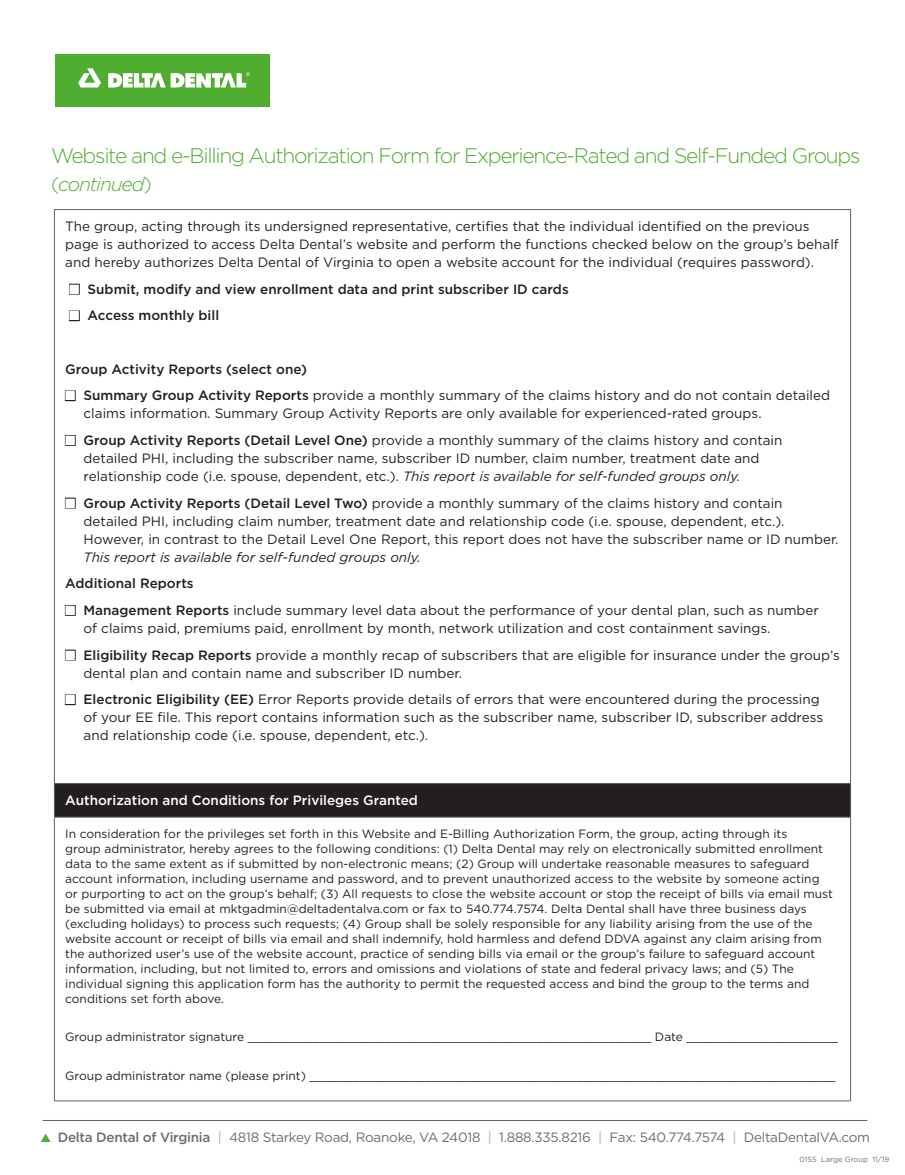
<style>
.page{position:relative;width:905px;height:1175px;background:#fff}
.page>*{position:absolute;margin:0;border:0;box-sizing:border-box;transform-origin:0 0}
.t1{font:300 21px "Gotham";letter-spacing:-.06em;color:#4fad2f}
.t2{font:italic 300 19.5px "Gotham";letter-spacing:-.06em;color:#4fad2f}
.Body{font:13.5px/18px "Gotham";color:#231f20}
.Body-2{font:500 13.5px "Gotham";color:#231f20}
.Body-3{font:13.5px "Gotham";letter-spacing:-.02em;color:#6c6d70}
.Body-4{font:500 13.5px "Gotham";color:#fff}
.Body-5{font:12px/15px "Gotham";color:#231f20}
.t3{font:7.5px "Gotham";color:#6c6d70}
.s1{font-style:normal}
.s2{color:#fff}
.s3{font-weight:500}
.s4{font-style:italic}
.s5{color:#4fad2f}
.s6{color:#8ac670}
</style>
<div class="page">
<hr style="left:43px;top:1120px;width:824px;height:1px;background:#636366">
<div style="left:55px;top:54px;width:214px;height:53px;background:#4fad2f"></div>
<svg style="left:78px;top:68px;width:23px;height:19px"></svg>
<svg style="left:108px;top:72px;width:142px;height:16px"></svg>
<div style="left:54px;top:783px;width:796px;height:34px;background:#231f20"></div>
<hr style="left:54px;top:209px;width:796px;height:1px;background:#636366">
<hr style="left:54px;top:210px;width:1px;height:573px;background:#636366">
<hr style="left:850px;top:210px;width:1px;height:573px;background:#636366">
<hr style="left:54px;top:783px;width:796px;height:1px;background:#636366">
<hr style="left:54px;top:784px;width:1px;height:32px;background:#636366">
<hr style="left:850px;top:784px;width:1px;height:32px;background:#636366">
<hr style="left:54px;top:816px;width:796px;height:1px;background:#636366">
<hr style="left:54px;top:817px;width:1px;height:283px;background:#636366">
<hr style="left:850px;top:817px;width:1px;height:283px;background:#636366">
<hr style="left:54px;top:1100px;width:796px;height:1px;background:#636366">
<div style="left:69px;top:284px;width:11px;height:10px;border:2px solid #231f20"></div>
<div style="left:69px;top:310px;width:11px;height:11px;border:2px solid #231f20"></div>
<div style="left:65px;top:390px;width:11px;height:11px;border:2px solid #231f20"></div>
<div style="left:65px;top:435px;width:11px;height:11px;border:2px solid #231f20"></div>
<div style="left:65px;top:497px;width:11px;height:11px;border:2px solid #231f20"></div>
<div style="left:65px;top:605px;width:11px;height:11px;border:2px solid #231f20"></div>
<div style="left:65px;top:649px;width:11px;height:11px;border:2px solid #231f20"></div>
<div style="left:65px;top:694px;width:11px;height:11px;border:2px solid #231f20"></div>
<p class="t1" style="left:51px;top:142px;width:811px">Website and e-Billing Authorization Form for Experience-Rated and Self-Funded Groups</p>
<p class="t2" style="left:51px;top:172px;width:102px"><span class="s1">(</span>continued<span class="s1">)</span></p>
<p class="Body" style="left:65px;top:217px;width:775px">The group, acting through its undersigned representative, certifies that the individual identified on the previous page is authorized to access Delta Dental’s website and perform the functions checked below on the group’s behalf and hereby authorizes Delta Dental of Virginia to open a website account for the individual (requires password).</p>
<p class="Body-2" style="left:69px;top:280px;width:501px"><span class="s2">■</span> Submit, modify and view enrollment data and print subscriber ID cards</p>
<p class="Body-2" style="left:69px;top:307px;width:151px"><span class="s2">■</span> Access monthly bill</p>
<p class="Body-2" style="left:65px;top:360px;width:243px">Group Activity Reports (select one)</p>
<p class="Body" style="left:84px;top:386px;width:748px;text-indent:-18px"><span class="s2">■</span> <span class="s3">Summary Group Activity Reports</span> provide a monthly summary of the claims history and do not contain detailed claims information. Summary Group Activity Reports are only available for experienced-rated groups.</p>
<p class="Body" style="left:84px;top:431px;width:700px;text-indent:-18px"><span class="s2">■</span> <span class="s3">Group Activity Reports (Detail Level One)</span> provide a monthly summary of the claims history and contain detailed PHI, including the subscriber name, subscriber ID number, claim number, treatment date and relationship code (i.e. spouse, dependent, etc.). <span class="s4">This report is available for self-funded groups only.</span></p>
<p class="Body" style="left:84px;top:493px;width:756px;text-indent:-18px"><span class="s2">■</span> <span class="s3">Group Activity Reports (Detail Level Two)</span> provide a monthly summary of the claims history and contain detailed PHI, including claim number, treatment date and relationship code (i.e. spouse, dependent, etc.).<br>However, in contrast to the Detail Level One Report, this report does not have the subscriber name or ID number.<br><span class="s4">This report is available for self-funded groups only.</span></p>
<p class="Body-2" style="left:65px;top:575px;width:130px">Additional Reports</p>
<p class="Body" style="left:84px;top:601px;width:737px;text-indent:-18px"><span class="s2">■</span> <span class="s3">Management Reports</span> include summary level data about the performance of your dental plan, such as number of claims paid, premiums paid, enrollment by month, network utilization and cost containment savings.</p>
<p class="Body" style="left:84px;top:645px;width:757px;text-indent:-18px"><span class="s2">■</span> <span class="s3">Eligibility Recap Reports</span> provide a monthly recap of subscribers that are eligible for insurance under the group’s dental plan and contain name and subscriber ID number.</p>
<p class="Body" style="left:84px;top:690px;width:741px;text-indent:-18px"><span class="s2">■</span> <span class="s3">Electronic Eligibility (EE)</span> Error Reports provide details of errors that were encountered during the processing of your EE file. This report contains information such as the subscriber name, subscriber ID, subscriber address and relationship code (i.e. spouse, dependent, etc.).</p>
<p class="Body-4" style="left:65px;top:791px;width:354px">Authorization and Conditions for Privileges Granted</p>
<p class="Body-5" style="left:65px;top:825px;width:769px">In consideration for the privileges set forth in this Website and E-Billing Authorization Form, the group, acting through its<br>group administrator, hereby agrees to the following conditions: (1) Delta Dental may rely on electronically submitted enrollment data to the same extent as if submitted by non-electronic means; (2) Group will undertake reasonable measures to safeguard account information, including username and password, and to prevent unauthorized access to the website by someone acting or purporting to act on the group’s behalf; (3) All requests to close the website account or stop the receipt of bills via email must be submitted via email at mktgadmin@deltadentalva.com or fax to 540.774.7574. Delta Dental shall have three business days (excluding holidays) to process such requests; (4) Group shall be solely responsible for any liability arising from the use of the website account or receipt of bills via email and shall indemnify, hold harmless and defend DDVA against any claim arising from the authorized user’s use of the website account, practice of sending bills via email or the group’s failure to safeguard account information, including, but not limited to, errors and omissions and violations of state and federal privacy laws; and (5) The individual signing this application form has the authority to permit the requested access and bind the group to the terms and conditions set forth above.</p>
<p class="Body-5" style="left:65px;top:1029px;width:774px">Group administrator signature ________________________________________________________ Date _____________________</p>
<p class="Body-5" style="left:65px;top:1068px;width:771px">Group administrator name (please print) _________________________________________________________________________</p>
<p class="Body-3" style="left:40px;top:1128px;width:831px"><span class="s5">▲</span> <span class="s3">Delta Dental of Virginia</span> <span class="s6">|</span> 4818 Starkey Road, Roanoke, VA 24018 <span class="s6">|</span> 1.888.335.8216 <span class="s6">|</span> Fax: 540.774.7574 <span class="s6">|</span> DeltaDentalVA.com</p>
<p class="t3" style="left:799px;top:1154px;width:91px">0155 Large Group 11/19</p>
</div>
